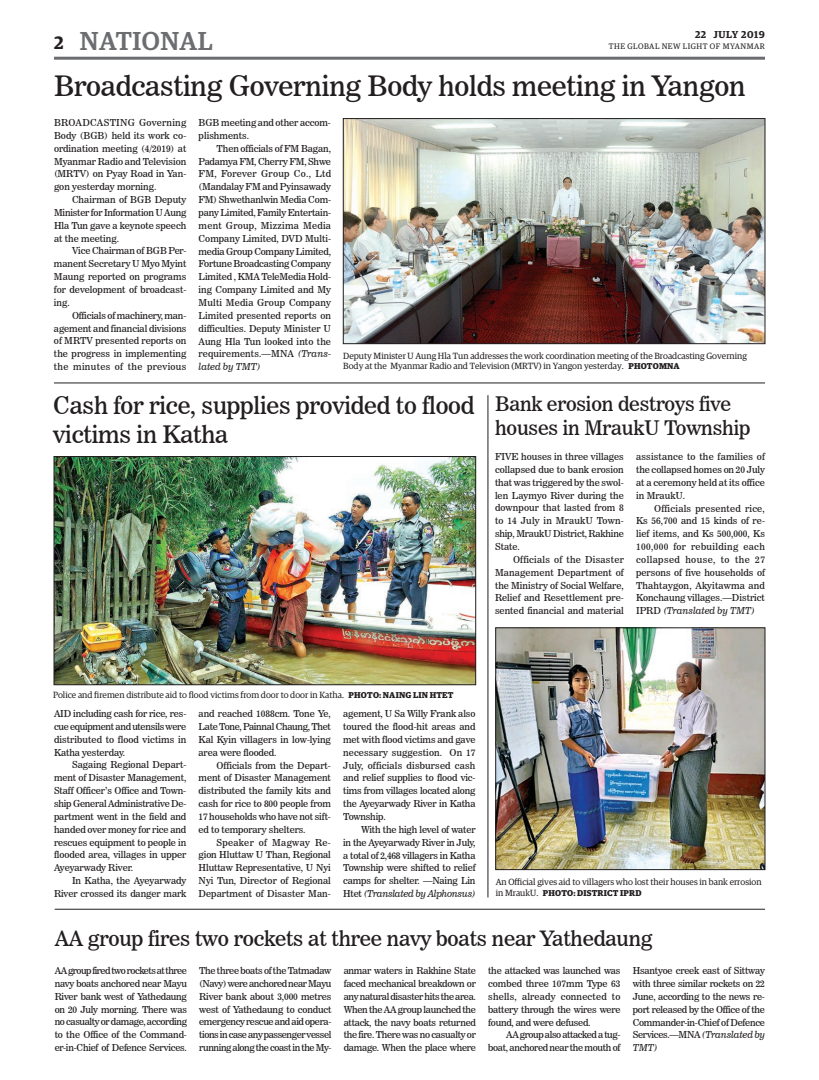
<style>
.page{position:relative;width:819px;height:1080px;background:#fff}
.page>*{position:absolute;margin:0;border:0;box-sizing:border-box;transform-origin:0 0}
.t1{font:28px "News 706 BT Roman C";letter-spacing:-.01em;color:#231f20}
.t2{font:500 26px "Guardian Egyp";letter-spacing:.02em;color:#6c6d70}
.t3{font:24px/28.8px "News 706 BT Roman C";letter-spacing:-.01em;color:#231f20}
.t4{font:21px "News 706 BT Roman C";letter-spacing:-.01em;color:#231f20}
.t5{font:20px/24px "News 706 BT Roman C";letter-spacing:-.01em;color:#231f20}
.t6{font:600 18px "Guardian Egyp";color:#231f20}
.t7{font:600 10px "Guardian Egyp";letter-spacing:.06em;color:#231f20}
.t8{font:9.5px/12.9px "News 706 BT Roman C";letter-spacing:-.01em;color:#231f20;text-align:justify}
.t9{font:9.5px/12.9px "News 706 BT Roman C";letter-spacing:-.03em;color:#231f20;text-align:right}
.t10{font:9.5px "News 706 BT Italic C";color:#231f20}
.t11{font:9.5px "News 706 BT Italic C";letter-spacing:-.02em;color:#231f20}
.t12{font:9px/10.8px "Guardian Egyp";color:#231f20}
.t13{font:700 8.5px "Guardian Egyp";letter-spacing:.02em;color:#231f20}
.t14{font:8px "Guardian Egyp";letter-spacing:.06em;color:#231f20}
.s1{font-family:"News 706 BT Italic C"}
.s2{font-weight:700;font-size:8.5px}
.s3{font-family:"News 706 BT Roman C"}
.s4{font-weight:400;font-size:9px}
</style>
<div class="page">
<hr style="left:54px;top:57px;width:711px;height:3px;background:#6c6d70">
<img style="left:345px;top:120px;width:418px;height:222px">
<div style="left:343px;top:118px;width:422px;height:226px;border:1px solid #231f20"></div>
<hr style="left:54px;top:382px;width:711px;height:1px;background:#231f20">
<img style="left:498px;top:630px;width:265px;height:238px">
<div style="left:496px;top:628px;width:269px;height:242px;border:1px solid #231f20"></div>
<img style="left:56px;top:458px;width:418px;height:225px">
<div style="left:54px;top:456px;width:422px;height:229px;border:1px solid #231f20"></div>
<hr style="left:55px;top:909px;width:710px;height:1px;background:#231f20">
<hr style="left:487px;top:395px;width:1px;height:502px;background:#231f20">
<h3 class="t6" style="left:54px;top:29px;width:11px">2</h3>
<p class="t7" style="left:695px;top:27px;width:71px">22 JULY 2019</p>
<h2 class="t2" style="left:80px;top:23px;width:134px">NATIONAL</h2>
<p class="t14" style="left:609px;top:41px;width:158px">THE GLOBAL NEW LIGHT OF MYANMAR</p>
<h1 class="t1" style="left:54px;top:69px;width:693px">Broadcasting Governing Body holds meeting in Yangon</h1>
<p class="t8" style="left:54px;top:116px;width:134px">BROADCASTING Governing Body (BGB) held its work co&shy;ordination meeting (4/2019) at Myanmar Radio and Television (MRTV) on Pyay Road in Yan&shy;gon yesterday morning.</p>
<p class="t8" style="left:54px;top:193px;width:134px;text-indent:18px">Chairman of BGB Deputy Minister for Information U Aung Hla Tun gave a keynote speech at the meeting.</p>
<p class="t8" style="left:54px;top:245px;width:134px;text-indent:18px">Vice Chairman of BGB Per&shy;manent Secretary U Myo Myint Maung reported on programs for development of broadcast&shy;ing.</p>
<p class="t8" style="left:54px;top:309px;width:134px;text-indent:18px">Officials of machinery, man&shy;agement and financial divisions of MRTV presented reports on the progress in implementing the minutes of the previous</p>
<p class="t8" style="left:199px;top:116px;width:134px">BGB meeting and other accom&shy;plishments.</p>
<p class="t8" style="left:199px;top:142px;width:134px;text-indent:18px">Then officials of FM Bagan, Padamya FM, Cherry FM, Shwe FM, Forever Group Co., Ltd (Mandalay FM and Pyinsawady FM) Shwethanlwin Media Com&shy;pany Limited, Family Entertain&shy;ment Group, Mizzima Media Company Limited, DVD Multi&shy;media Group Company Limited, Fortune Broadcasting Company Limited , KMA TeleMedia Hold&shy;ing Company Limited and My Multi Media Group Company Limited presented reports on difficulties. Deputy Minister U Aung Hla Tun looked into the requirements.—MNA <span class="s1">(Trans-</span></p>
<p class="t10" style="left:199px;top:361px;width:63px">lated by TMT)</p>
<p class="t12" style="left:343px;top:349px;width:405px">Deputy Minister U Aung Hla Tun addresses the work coordination meeting of the Broadcasting Governing<br>Body at the Myanmar Radio and Television (MRTV) in Yangon yesterday. <span class="s2">PHOTOMNA</span></p>
<h3 class="t3" style="left:53px;top:391px;width:423px">Cash for rice, supplies provided to flood victims in Katha</h3>
<h3 class="t5" style="left:495px;top:392px;width:257px">Bank erosion destroys five houses in MraukU Township</h3>
<p class="t8" style="left:495px;top:450px;width:130px">FIVE houses in three villages collapsed due to bank erosion that was triggered by the swol&shy;len Laymyo River during the downpour that lasted from 8 to 14 July in MraukU Town&shy;ship, MraukU District, Rakhine State.</p>
<p class="t8" style="left:495px;top:553px;width:130px;text-indent:18px">Officials of the Disaster Management Department of the Ministry of Social Welfare, Relief and Resettlement pre&shy;sented financial and material</p>
<p class="t8" style="left:636px;top:450px;width:130px">assistance to the families of the collapsed homes on 20 July at a ceremony held at its office in MraukU.</p>
<p class="t8" style="left:636px;top:502px;width:130px;text-indent:18px">Officials presented rice, Ks 56,700 and 15 kinds of re&shy;lief items, and Ks 500,000, Ks 100,000 for rebuilding each collapsed house, to the 27 persons of five households of Thahtaygon, Akyitawma and Konchaung villages.—District</p>
<p class="t10" style="left:636px;top:605px;width:120px"><span class="s3">IPRD</span> (Translated by TMT)</p>
<p class="t12" style="left:53px;top:689px;width:402px">Police and firemen distribute aid to flood victims from door to door in Katha. <span class="s2">PHOTO: NAING LIN HTET</span></p>
<p class="t8" style="left:54px;top:707px;width:134px">AID including cash for rice, res&shy;cue equipment and utensils were distributed to flood victims in Katha yesterday.</p>
<p class="t8" style="left:54px;top:759px;width:134px;text-indent:18px">Sagaing Regional Depart&shy;ment of Disaster Management, Staff Officer’s Office and Town&shy;ship General Administrative De&shy;partment went in the field and handed over money for rice and rescues equipment to people in flooded area, villages in upper Ayeyarwady River.</p>
<p class="t8" style="left:54px;top:874px;width:134px;text-align:right">In Katha, the Ayeyarwady<br>River crossed its danger mark</p>
<p class="t8" style="left:199px;top:707px;width:134px">and reached 1088cm. Tone Ye, Late Tone, Painnal Chaung, Thet Kal Kyin villagers in low-lying area were flooded.</p>
<p class="t8" style="left:199px;top:759px;width:134px;text-indent:18px">Officials from the Depart&shy;ment of Disaster Management distributed the family kits and cash for rice to 800 people from 17 households who have not sift&shy;ed to temporary shelters.</p>
<p class="t8" style="left:199px;top:836px;width:134px;text-indent:18px">Speaker of Magway Re&shy;gion Hluttaw U Than, Regional Hluttaw Representative, U Nyi Nyi Tun, Director of Regional Department of Disaster Man-</p>
<p class="t8" style="left:343px;top:707px;width:134px">agement, U Sa Willy Frank also toured the flood-hit areas and met with flood victims and gave necessary suggestion. On 17<br>July, officials disbursed cash and relief supplies to flood vic&shy;tims from villages located along the Ayeyarwady River in Katha Township.</p>
<p class="t8" style="left:343px;top:823px;width:134px;text-indent:18px">With the high level of water in the Ayeyarwady River in July, a total of 2,468 villagers in Katha Township were shifted to relief camps for shelter. —Naing Lin</p>
<p class="t11" style="left:343px;top:888px;width:134px"><span class="s3">Htet</span> (Translated by Alphonsus)</p>
<p class="t12" style="left:496px;top:876px;width:267px">An Official gives aid to villagers who lost their houses in bank errosion</p>
<p class="t13" style="left:496px;top:887px;width:147px"><span class="s4">in MraukU.</span> PHOTO: DISTRICT IPRD</p>
<h3 class="t4" style="left:55px;top:926px;width:599px">AA group fires two rockets at three navy boats near Yathedaung</h3>
<p class="t8" style="left:55px;top:964px;width:134px">AA group fired two rockets at three navy boats anchored near Mayu River bank west of Yathedaung on 20 July morning. There was no casualty or damage, according to the Office of the Command&shy;er-in-Chief of Defence Services.</p>
<p class="t8" style="left:199px;top:964px;width:134px">The three boats of the Tatmadaw (Navy) were anchored near Mayu River bank about 3,000 metres west of Yathedaung to conduct emergency rescue and aid opera&shy;tions in case any passenger vessel running along the coast in the My-</p>
<p class="t8" style="left:344px;top:964px;width:134px">anmar waters in Rakhine State faced mechanical breakdown or any natural disaster hits the area.<br>When the AA group launched the attack, the navy boats returned the fire. There was no casualty or damage. When the place where</p>
<p class="t8" style="left:488px;top:964px;width:134px">the attacked was launched was combed three 107mm Type 63 shells, already connected to battery through the wires were found, and were defused.</p>
<p class="t9" style="left:488px;top:1028px;width:134px">AA group also attacked a tug&shy;boat, anchored near the mouth of</p>
<p class="t8" style="left:633px;top:964px;width:134px">Hsantyoe creek east of Sittway with three similar rockets on 22<br>June, according to the news re&shy;port released by the Office of the Commander-in-Chief of Defence Services.—MNA <span class="s1">(Translated by</span></p>
<p class="t10" style="left:633px;top:1042px;width:26px">TMT)</p>
</div>
